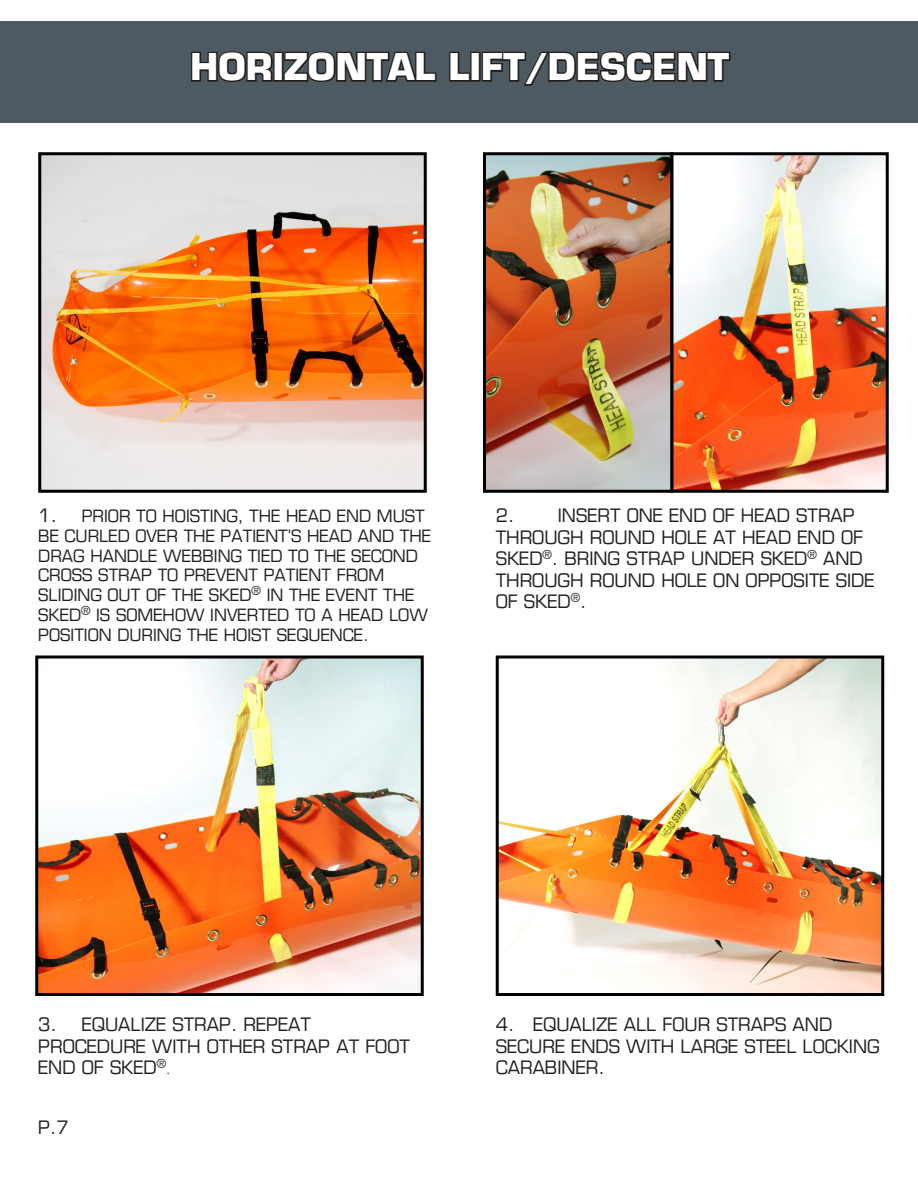
<style>
.page{position:relative;width:918px;height:1188px;background:#fff}
.page>*{position:absolute;margin:0;border:0;box-sizing:border-box;transform-origin:0 0}
.t1{font:700 36px "Eurostile";color:#fff}
.t2{font:18px/21.6px "Eurostile";color:#231f20}
.t3{font:16.5px/19.8px "Eurostile";color:#231f20}
.t4{font:12px "Eurostile";color:#231f20}
.s1{font-size:18px}
</style>
<div class="page">
<div style="left:1px;top:21px;width:917px;height:102px;background:#4e5a61"></div>
<svg style="left:191px;top:51px;width:84px;height:31px"></svg>
<div style="left:273px;top:52px;width:11px;height:30px;border:3px solid #231f20"></div>
<svg style="left:282px;top:51px;width:155px;height:31px"></svg>
<svg style="left:449px;top:51px;width:23px;height:31px"></svg>
<div style="left:470px;top:52px;width:11px;height:30px;border:3px solid #231f20"></div>
<svg style="left:480px;top:51px;width:251px;height:35px"></svg>
<img style="left:487px;top:156px;width:398px;height:333px">
<div style="left:483px;top:152px;width:191px;height:341px;border:3px solid #000"></div>
<div style="left:670px;top:152px;width:219px;height:341px;border:3px solid #000"></div>
<img style="left:39px;top:660px;width:381px;height:332px">
<div style="left:35px;top:656px;width:389px;height:340px;border:3px solid #000"></div>
<img style="left:500px;top:660px;width:380px;height:332px">
<div style="left:496px;top:656px;width:388px;height:340px;border:3px solid #000"></div>
<img style="left:42px;top:156px;width:381px;height:333px">
<div style="left:38px;top:152px;width:389px;height:341px;border:3px solid #000"></div>
<h1 class="t1" style="left:190px;top:43px;width:541px">HORIZONTAL LIFT/DESCENT</h1>
<p class="t2" style="left:496px;top:505px;width:380px;text-indent:62px">INSERT ONE END OF HEAD STRAP<br>THROUGH ROUND HOLE AT HEAD END OF<br>SKED<sup>®</sup>. BRING STRAP UNDER SKED<sup>®</sup> AND<br>THROUGH ROUND HOLE ON OPPOSITE SIDE<br>OF SKED<sup>®</sup>.</p>
<p class="t3" style="left:38px;top:506px;width:394px"><span class="s1">1.</span> PRIOR TO HOISTING, THE HEAD END MUST BE CURLED OVER THE PATIENT’S HEAD AND THE DRAG HANDLE WEBBING TIED TO THE SECOND CROSS STRAP TO PREVENT PATIENT FROM SLIDING OUT OF THE SKED<sup>®</sup> IN THE EVENT THE SKED<sup>®</sup> IS SOMEHOW INVERTED TO A HEAD LOW POSITION DURING THE HOIST SEQUENCE.</p>
<p class="t2" style="left:496px;top:505px;width:20px">2.</p>
<p class="t2" style="left:38px;top:1014px;width:373px">3. EQUALIZE STRAP. REPEAT<br>PROCEDURE WITH OTHER STRAP AT FOOT<br>END OF SKED<sup>®</sup></p>
<p class="t4" style="left:166px;top:1063px;width:6px">.</p>
<p class="t2" style="left:38px;top:1117px;width:32px">P.7</p>
<p class="t2" style="left:496px;top:1014px;width:385px">4. EQUALIZE ALL FOUR STRAPS AND<br>SECURE ENDS WITH LARGE STEEL LOCKING<br>CARABINER.</p>
</div>
